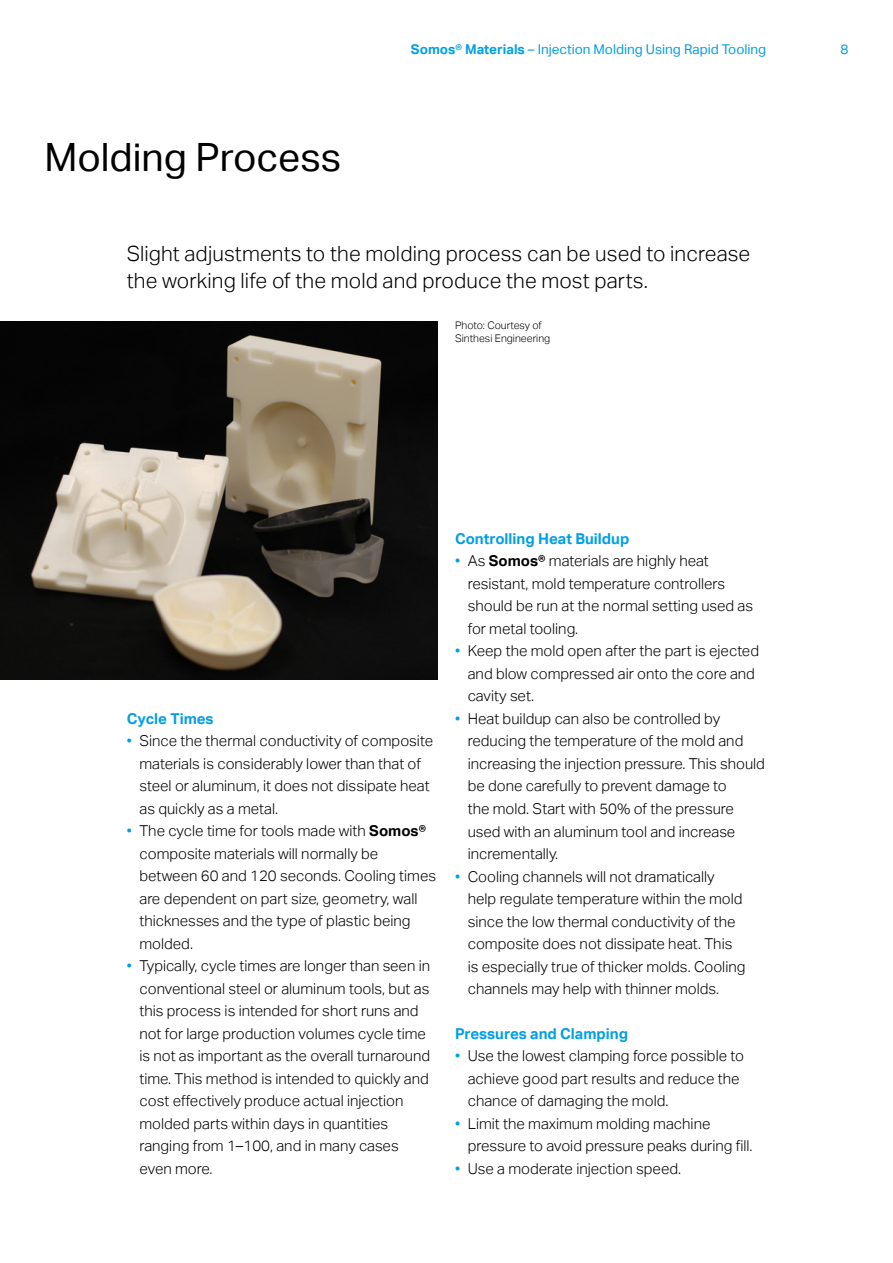
<style>
.page{position:relative;width:893px;height:1263px;background:#fff}
.page>*{position:absolute;margin:0;border:0;box-sizing:border-box;transform-origin:0 0}
.t1{font:39px "Aktiv Grotesk";letter-spacing:-.005em;color:#000}
.t2{font:300 21px/27px "Aktiv Grotesk";letter-spacing:.005em;color:#000}
.t3{font:300 15px/22.5px "Aktiv Grotesk";color:#000}
.t4{font:700 15px "Aktiv Grotesk";color:#009fe4}
.t5{font:13.5px "Aktiv Grotesk";color:#009fe4}
.t6{font:300 10.5px/12.6px "Aktiv Grotesk";color:#000}
.s1{font-weight:700}
.s2{color:#009fe4}
</style>
<div class="page">
<img style="left:0;top:322px;width:438px;height:357px">
<h1 class="t1" style="left:45px;top:135px;width:298px">Molding Process</h1>
<p class="t5" style="left:411px;top:42px;width:357px"><span class="s1">Somos® Materials</span> – Injection Molding Using Rapid Tooling</p>
<p class="t5" style="left:840px;top:42px;width:9px">8</p>
<h2 class="t2" style="left:127px;top:240px;width:625px">Slight adjustments to the molding process can be used to increase the working life of the mold and produce the most parts.</h2>
<p class="t6" style="left:455px;top:319px;width:97px">Photo: Courtesy of<br>Sinthesi Engineering</p>
<p class="t4" style="left:127px;top:710px;width:88px">Cycle Times</p>
<p class="t3" style="left:139px;top:730px;width:295px;text-indent:-13px"><span class="s2">•</span> Since the thermal conductivity of composite materials is considerably lower than that of steel or aluminum, it does not dissipate heat as quickly as a metal.</p>
<p class="t3" style="left:139px;top:820px;width:298px;text-indent:-13px"><span class="s2">•</span> The cycle time for tools made with <span class="s1">Somos® </span>composite materials will normally be between 60 and 120 seconds. Cooling times are dependent on part size, geometry, wall thicknesses and the type of plastic being molded.</p>
<p class="t3" style="left:139px;top:955px;width:292px;text-indent:-13px"><span class="s2">•</span> Typically, cycle times are longer than seen in conventional steel or aluminum tools, but as this process is intended for short runs and not for large production volumes cycle time is not as important as the overall turnaround time. This method is intended to quickly and cost effectively produce actual injection molded parts within days in quantities ranging from 1–100, and in many cases even more.</p>
<p class="t4" style="left:455px;top:530px;width:176px">Controlling Heat Buildup</p>
<p class="t3" style="left:468px;top:550px;width:287px;text-indent:-13px"><span class="s2">•</span> As <span class="s1">Somos®</span> materials are highly heat resistant, mold temperature controllers should be run at the normal setting used as for metal tooling.</p>
<p class="t3" style="left:468px;top:640px;width:293px;text-indent:-13px"><span class="s2">•</span> Keep the mold open after the part is ejected and blow compressed air onto the core and cavity set.</p>
<p class="t3" style="left:468px;top:707px;width:299px;text-indent:-13px"><span class="s2">•</span> Heat buildup can also be controlled by reducing the temperature of the mold and increasing the injection pressure. This should be done carefully to prevent damage to<br>the mold. Start with 50% of the pressure used with an aluminum tool and increase incrementally.</p>
<p class="t3" style="left:468px;top:865px;width:279px;text-indent:-13px"><span class="s2">•</span> Cooling channels will not dramatically help regulate temperature within the mold since the low thermal conductivity of the composite does not dissipate heat. This is especially true of thicker molds. Cooling channels may help with thinner molds.</p>
<p class="t4" style="left:455px;top:1025px;width:175px">Pressures and Clamping</p>
<p class="t3" style="left:468px;top:1045px;width:278px;text-indent:-13px"><span class="s2">•</span> Use the lowest clamping force possible to achieve good part results and reduce the chance of damaging the mold.</p>
<p class="t3" style="left:468px;top:1112px;width:286px;text-indent:-13px"><span class="s2">•</span> Limit the maximum molding machine pressure to avoid pressure peaks during fill.</p>
<p class="t3" style="left:455px;top:1157px;width:228px"><span class="s2">•</span> Use a moderate injection speed.</p>
</div>
